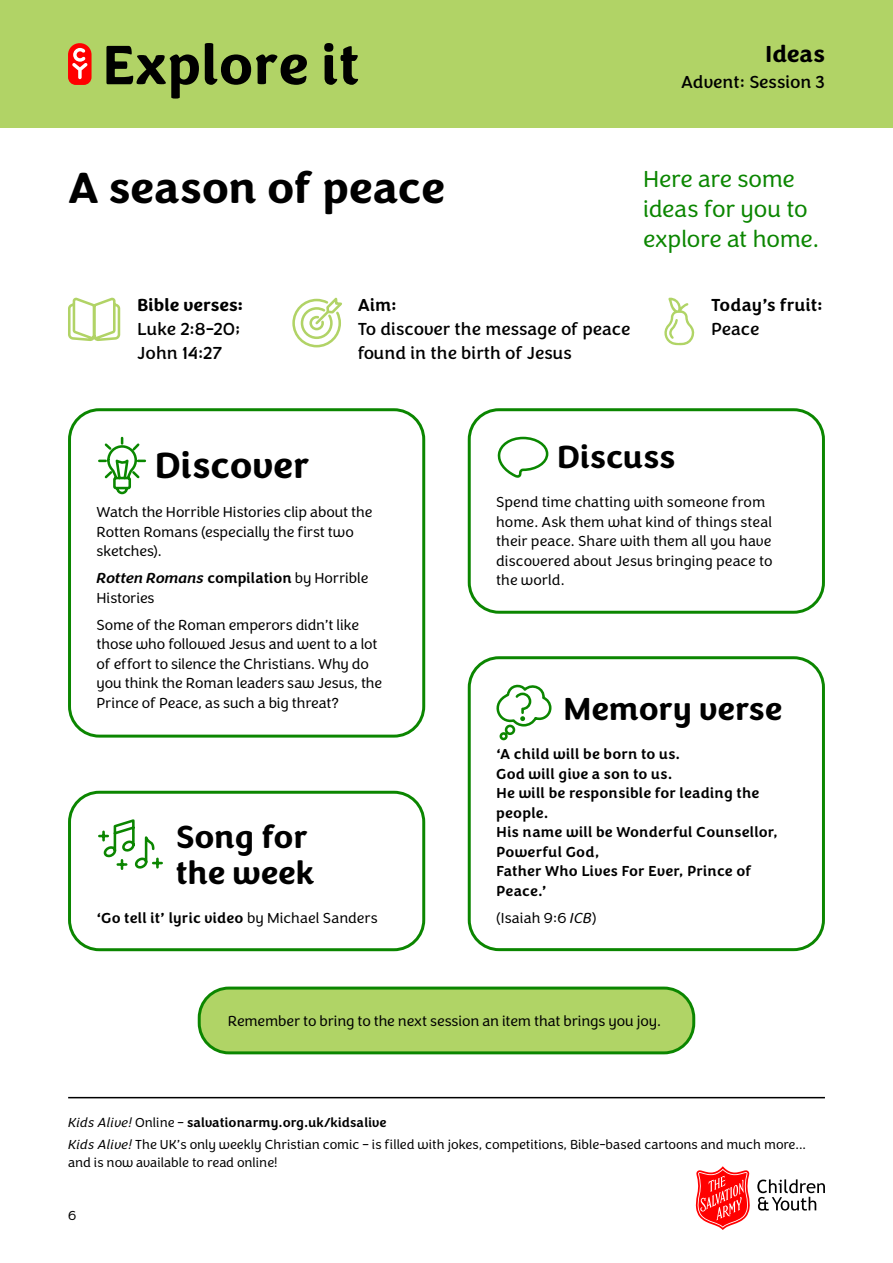
<style>
.page{position:relative;width:893px;height:1263px;background:#fff}
.page>*{position:absolute;margin:0;border:0;box-sizing:border-box;transform-origin:0 0}
.t1{font:700 45px "Congenial";letter-spacing:-.005em;color:#000}
.H2{font:700 37.5px "Congenial";color:#000}
.H2_-_Ideas{font:700 33px/36px "Congenial";letter-spacing:-.005em;color:#000}
.H2-2{font:700 33px "Congenial";color:#000}
.Intro{font:300 24px/30px "Congenial";letter-spacing:-.015em;color:#0b8600}
.t2{font:700 24px "Congenial";color:#000}
.Body_-_Standard{font:18px/24px "Congenial";color:#000}
.Section{font:500 18px "Congenial";letter-spacing:-.005em;color:#000}
.Section-2{font:700 18px "Congenial";letter-spacing:.005em;color:#000}
.Body_-_Ideas{font:300 15px/19.5px "Congenial";letter-spacing:-.01em;color:#000}
.Body_-_Ideas-2{font:500 15px/19.5px "Congenial";letter-spacing:.005em;color:#000}
.Foot_note{font:300 13.5px/18px "Congenial";color:#000}
.Foot_note-2{font:500 13.5px "Congenial";color:#000}
.s1{font-weight:500;font-style:italic}
.s2{font-weight:500}
.s3{font-weight:300}
.s4{font-style:italic}
.s5{font-weight:300;font-style:italic}
</style>
<div class="page">
<div style="left:0;top:0;width:893px;height:128px;background:#b1d366"></div>
<svg style="left:68px;top:43px;width:24px;height:42px"></svg>
<svg style="left:106px;top:46px;width:93px;height:53px"></svg>
<svg style="left:205px;top:43px;width:102px;height:42px"></svg>
<svg style="left:324px;top:43px;width:34px;height:42px"></svg>
<svg style="left:696px;top:1166px;width:54px;height:64px"></svg>
<svg style="left:757px;top:1179px;width:68px;height:31px"></svg>
<hr style="left:68px;top:1097px;width:757px;height:1px;background:#000">
<svg style="left:292px;top:297px;width:50px;height:51px"></svg>
<svg style="left:68px;top:298px;width:53px;height:43px"></svg>
<svg style="left:98px;top:436px;width:49px;height:59px"></svg>
<div style="left:68px;top:408px;width:357px;height:330px;border:3px solid #0b8600;border-radius:30px"></div>
<svg style="left:497px;top:436px;width:52px;height:42px"></svg>
<div style="left:468px;top:408px;width:357px;height:206px;border:3px solid #0b8600;border-radius:30px"></div>
<svg style="left:98px;top:819px;width:65px;height:51px"></svg>
<div style="left:68px;top:791px;width:357px;height:160px;border:3px solid #0b8600;border-radius:30px"></div>
<svg style="left:496px;top:684px;width:56px;height:57px"></svg>
<div style="left:468px;top:656px;width:357px;height:295px;border:3px solid #0b8600;border-radius:30px"></div>
<svg style="left:664px;top:297px;width:31px;height:48px"></svg>
<div style="left:199px;top:988px;width:495px;height:65px;background:#b0d466;border-radius:30px"></div>
<div style="left:198px;top:986px;width:497px;height:68px;border:3px solid #0b8600;border-radius:30px"></div>
<h3 class="t2" style="left:765px;top:39px;width:61px">Ideas</h3>
<p class="Body_-_Standard" style="left:681px;top:70px;width:145px">Advent: Session 3</p>
<h1 class="t1" style="left:68px;top:159px;width:378px">A season of peace</h1>
<p class="Intro" style="left:643px;top:165px;width:177px">Here are some ideas for you to explore at home.</p>
<p class="Section-2" style="left:137px;top:293px;width:108px">Bible verses:</p>
<p class="Body_-_Standard" style="left:137px;top:317px;width:105px">Luke 2:8-20;<br>John 14:27</p>
<p class="Section" style="left:358px;top:294px;width:41px">Aim:</p>
<p class="Body_-_Standard" style="left:358px;top:317px;width:274px">To discover the message of peace found in the birth of Jesus</p>
<p class="Section" style="left:711px;top:294px;width:113px">Today’s fruit:</p>
<p class="Body_-_Standard" style="left:711px;top:317px;width:50px">Peace</p>
<h3 class="H2" style="left:154px;top:442px;width:157px">Discover</h3>
<p class="Body_-_Ideas" style="left:97px;top:503px;width:277px">Watch the Horrible Histories clip about the<br>Rotten Romans (especially the first two sketches).</p>
<p class="Body_-_Ideas" style="left:97px;top:569px;width:273px"><span class="s1">Rotten Romans</span> <span class="s2">compilation</span> by Horrible<br>Histories</p>
<p class="Body_-_Ideas" style="left:97px;top:615px;width:287px">Some of the Roman emperors didn’t like those who followed Jesus and went to a lot of effort to silence the Christians. Why do you think the Roman leaders saw Jesus, the Prince of Peace, as such a big threat?</p>
<h2 class="H2_-_Ideas" style="left:176px;top:819px;width:140px">Song for the week</h2>
<p class="Body_-_Ideas-2" style="left:97px;top:908px;width:283px">‘Go tell it’ lyric video <span class="s3">by Michael Sanders</span></p>
<h3 class="H2-2" style="left:557px;top:436px;width:120px">Discuss</h3>
<p class="Body_-_Ideas" style="left:496px;top:493px;width:278px">Spend time chatting with someone from home. Ask them what kind of things steal their peace. Share with them all you have discovered about Jesus bringing peace to the world.</p>
<h2 class="H2_-_Ideas" style="left:563px;top:692px;width:221px">Memory verse</h2>
<p class="Body_-_Ideas-2" style="left:496px;top:745px;width:186px">‘A child will be born to us.</p>
<p class="Body_-_Ideas-2" style="left:496px;top:764px;width:178px">God will give a son to us.</p>
<p class="Body_-_Ideas-2" style="left:496px;top:784px;width:265px">He will be responsible for leading the people.</p>
<p class="Body_-_Ideas-2" style="left:496px;top:823px;width:283px">His name will be Wonderful Counsellor,<br>Powerful God,</p>
<p class="Body_-_Ideas-2" style="left:496px;top:862px;width:257px">Father Who Lives For Ever, Prince of<br>Peace.’</p>
<p class="Body_-_Ideas" style="left:496px;top:908px;width:102px">(Isaiah 9:6 <span class="s4">ICB</span>)</p>
<p class="Body_-_Ideas" style="left:228px;top:1011px;width:435px">Remember to bring to the next session an item that brings you joy.</p>
<p class="Foot_note-2" style="left:68px;top:1114px;width:320px"><span class="s5">Kids Alive!</span> <span class="s3">Online –</span> salvationarmy.org.uk/kidsalive</p>
<p class="Foot_note" style="left:68px;top:1135px;width:740px"><span class="s4">Kids Alive!</span> The UK’s only weekly Christian comic – is filled with jokes, competitions, Bible-based cartoons and much more... and is now available to read online!</p>
<p class="Foot_note" style="left:68px;top:1207px;width:10px">6</p>
</div>
